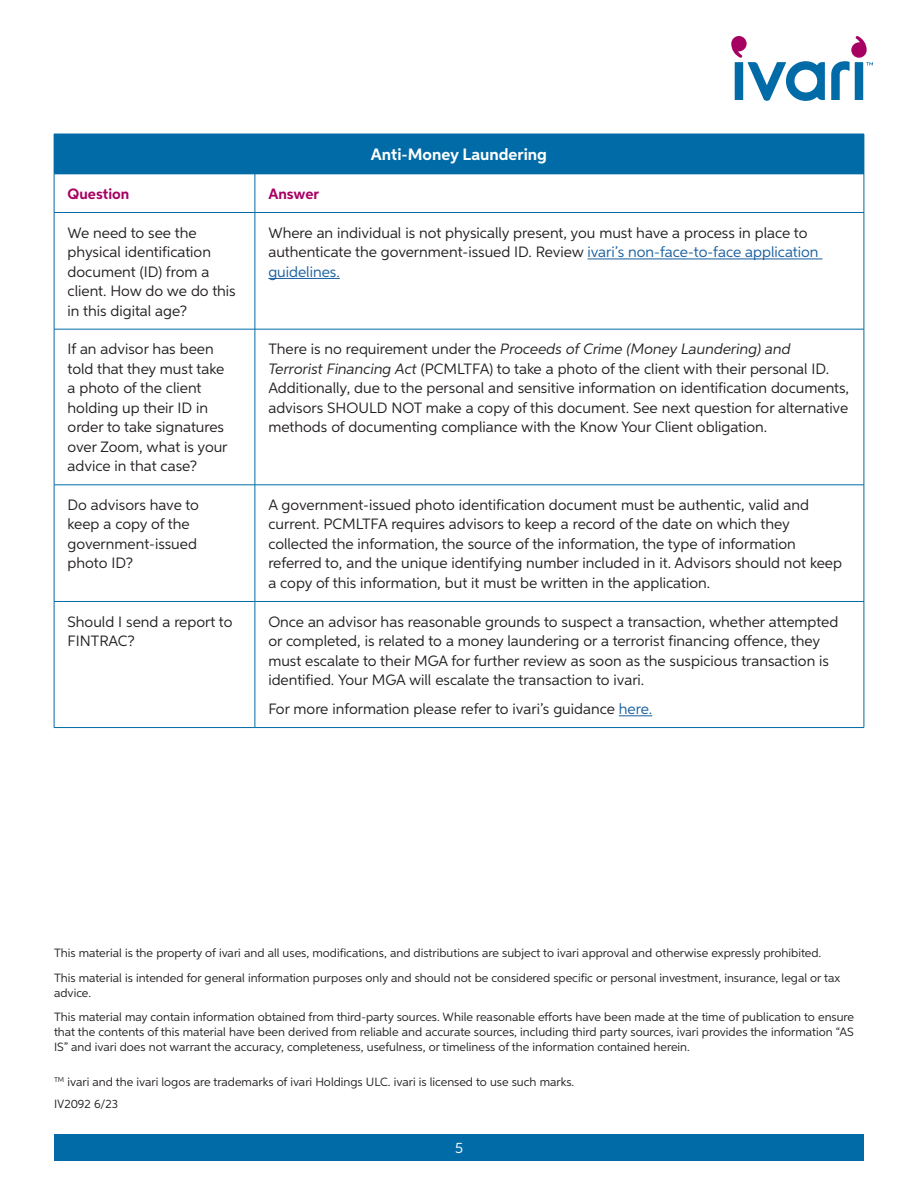
<style>
.page{position:relative;width:918px;height:1188px;background:#fff}
.page>*{position:absolute;margin:0;border:0;box-sizing:border-box;transform-origin:0 0}
.t1{font:700 16.5px "Aspira";color:#fff}
.t2{font:15px/19.5px "Aspira";color:#231f20}
.t3{font:700 15px "Aspira";color:#a70063}
.t4{font:15px "Aspira";color:#fff}
.t5{font:12px/24.5px "Aspira";color:#231f20}
.s1{color:#175d9e}
.s2{font-style:italic}
</style>
<div class="page">
<div style="left:54px;top:1134px;width:810px;height:27px;background:#006ba7"></div>
<svg style="left:731px;top:36px;width:94px;height:65px"></svg>
<svg style="left:831px;top:36px;width:42px;height:64px"></svg>
<div style="left:54px;top:134px;width:810px;height:40px;background:#006ba7"></div>
<hr style="left:864px;top:134px;width:1px;height:40px;background:#006ba7">
<hr style="left:54px;top:174px;width:201px;height:1px;background:#006ba7">
<hr style="left:54px;top:174px;width:1px;height:38px;background:#006ba7">
<hr style="left:255px;top:174px;width:609px;height:1px;background:#006ba7">
<hr style="left:255px;top:174px;width:1px;height:38px;background:#006ba7">
<hr style="left:864px;top:174px;width:1px;height:38px;background:#006ba7">
<hr style="left:54px;top:212px;width:201px;height:1px;background:#006ba7">
<hr style="left:54px;top:213px;width:1px;height:116px;background:#006ba7">
<hr style="left:255px;top:212px;width:609px;height:1px;background:#006ba7">
<hr style="left:255px;top:213px;width:1px;height:116px;background:#006ba7">
<hr style="left:864px;top:213px;width:1px;height:116px;background:#006ba7">
<hr style="left:54px;top:329px;width:201px;height:1px;background:#006ba7">
<hr style="left:54px;top:329px;width:1px;height:156px;background:#006ba7">
<hr style="left:255px;top:329px;width:609px;height:1px;background:#006ba7">
<hr style="left:255px;top:329px;width:1px;height:156px;background:#006ba7">
<hr style="left:864px;top:329px;width:1px;height:156px;background:#006ba7">
<hr style="left:54px;top:485px;width:201px;height:1px;background:#006ba7">
<hr style="left:54px;top:485px;width:1px;height:116px;background:#006ba7">
<hr style="left:255px;top:485px;width:609px;height:1px;background:#006ba7">
<hr style="left:255px;top:485px;width:1px;height:116px;background:#006ba7">
<hr style="left:864px;top:485px;width:1px;height:116px;background:#006ba7">
<hr style="left:54px;top:601px;width:201px;height:1px;background:#006ba7">
<hr style="left:54px;top:602px;width:1px;height:125px;background:#006ba7">
<hr style="left:255px;top:601px;width:609px;height:1px;background:#006ba7">
<hr style="left:255px;top:602px;width:1px;height:125px;background:#006ba7">
<hr style="left:864px;top:602px;width:1px;height:125px;background:#006ba7">
<hr style="left:54px;top:727px;width:201px;height:1px;background:#006ba7">
<hr style="left:255px;top:727px;width:609px;height:1px;background:#006ba7">
<hr style="left:588px;top:259px;width:234px;height:1px;background:#175d9e">
<hr style="left:268px;top:278px;width:72px;height:1px;background:#175d9e">
<hr style="left:619px;top:715px;width:33px;height:1px;background:#175d9e">
<p class="t1" style="left:371px;top:145px;width:178px">Anti-Money Laundering</p>
<p class="t3" style="left:68px;top:185px;width:63px">Question</p>
<p class="t3" style="left:268px;top:185px;width:52px">Answer</p>
<p class="t2" style="left:68px;top:223px;width:170px">We need to see the physical identification document (ID) from a client. How do we do this in this digital age?</p>
<p class="t2" style="left:268px;top:223px;width:552px">Where an individual is not physically present, you must have a process in place to authenticate the government-issued ID. Review <span class="s1">ivari’s non-face-to-face application guidelines.</span></p>
<p class="t2" style="left:68px;top:339px;width:162px">If an advisor has been told that they must take a photo of the client holding up their ID in order to take signatures over Zoom, what is your advice in that case?</p>
<p class="t2" style="left:268px;top:339px;width:582px">There is no requirement under the <span class="s2">Proceeds of Crime (Money Laundering) and<br>Terrorist Financing Act</span> (PCMLTFA) to take a photo of the client with their personal ID.<br>Additionally, due to the personal and sensitive information on identification documents, advisors SHOULD NOT make a copy of this document. See next question for alternative methods of documenting compliance with the Know Your Client obligation.</p>
<p class="t2" style="left:68px;top:495px;width:133px">Do advisors have to keep a copy of the government-issued photo ID?</p>
<p class="t2" style="left:268px;top:495px;width:575px">A government-issued photo identification document must be authentic, valid and current. PCMLTFA requires advisors to keep a record of the date on which they collected the information, the source of the information, the type of information referred to, and the unique identifying number included in it. Advisors should not keep a copy of this information, but it must be written in the application.</p>
<p class="t2" style="left:68px;top:612px;width:166px">Should I send a report to<br>FINTRAC?</p>
<p class="t2" style="left:268px;top:612px;width:572px">Once an advisor has reasonable grounds to suspect a transaction, whether attempted or completed, is related to a money laundering or a terrorist financing offence, they must escalate to their MGA for further review as soon as the suspicious transaction is identified. Your MGA will escalate the transaction to ivari.</p>
<p class="t2" style="left:268px;top:699px;width:385px">For more information please refer to ivari’s guidance <span class="s1">here.</span></p>
<p class="t5" style="left:54px;top:941px;width:788px">This material is the property of ivari and all uses, modifications, and distributions are subject to ivari approval and otherwise expressly prohibited.<br>This material is intended for general information purposes only and should not be considered specific or personal investment, insurance, legal or tax</p>
<p class="t5" style="left:54px;top:980px;width:802px">advice.<br>This material may contain information obtained from third-party sources. While reasonable efforts have been made at the time of publication to ensure</p>
<p class="t5" style="left:54px;top:1024px;width:801px;line-height:15px">that the contents of this material have been derived from reliable and accurate sources, including third party sources, ivari provides the information “AS<br>IS” and ivari does not warrant the accuracy, completeness, usefulness, or timeliness of the information contained herein.</p>
<p class="t5" style="left:54px;top:1071px;width:522px;line-height:21.8px"><sup>TM</sup> ivari and the ivari logos are trademarks of ivari Holdings ULC. ivari is licensed to use such marks.<br>IV2092 6/23</p>
<p class="t4" style="left:455px;top:1139px;width:9px">5</p>
</div>
